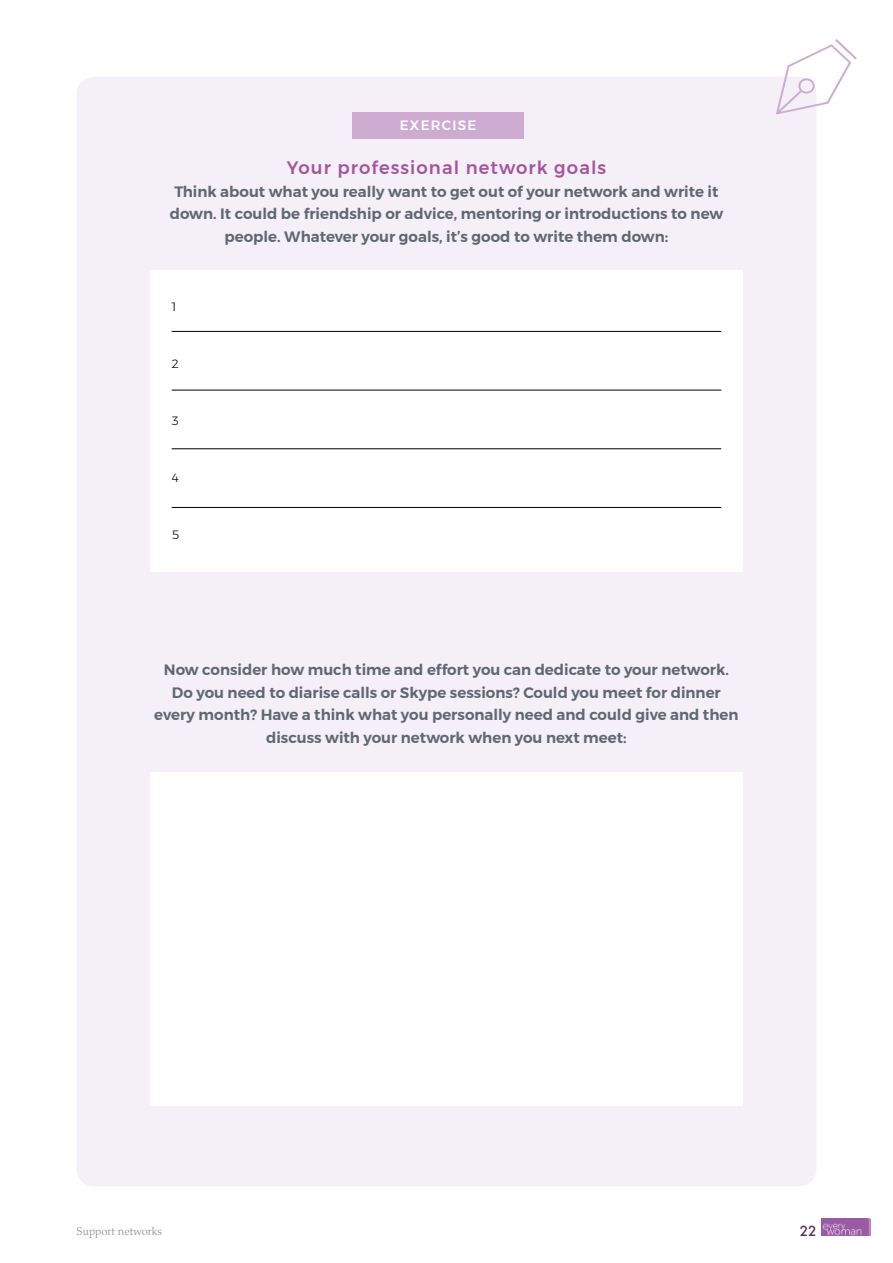
<style>
.page{position:relative;width:893px;height:1263px;background:#fff}
.page>*{position:absolute;margin:0;border:0;box-sizing:border-box;transform-origin:0 0}
.t1{font:500 18px "Montserrat";letter-spacing:.06em;color:#a2559d}
.t2{font:600 15px/22.5px "Montserrat";color:#5f6872;text-align:center}
.t3{font:500 13.5px "Montserrat";letter-spacing:.09em;color:#fff}
.t4{font:500 13.5px "Futura";color:#582c5b}
.t5{font:300 12px "Montserrat";color:#000}
.t6{font:300 11.25px "Palatino LT Pro";color:#8f8d8d}
</style>
<div class="page">
<div style="left:77px;top:77px;width:739px;height:1109px;background:#f5eff7;border-radius:18px"></div>
<img style="left:821px;top:1218px;width:50px;height:18px">
<div style="left:150px;top:270px;width:592px;height:302px;background:#fff"></div>
<div style="left:352px;top:112px;width:172px;height:26px;background:#ceacd2"></div>
<hr style="left:172px;top:331px;width:549px;height:1px;background:#000">
<hr style="left:172px;top:390px;width:549px;height:1px;background:#000">
<hr style="left:172px;top:448px;width:549px;height:1px;background:#000">
<hr style="left:172px;top:507px;width:549px;height:1px;background:#000">
<div style="left:150px;top:772px;width:592px;height:334px;background:#fff"></div>
<svg style="left:776px;top:39px;width:81px;height:75px"></svg>
<p class="t3" style="left:400px;top:115px;width:78px">EXERCISE</p>
<p class="t1" style="left:287px;top:154px;width:321px">Your professional network goals</p>
<p class="t2" style="left:170px;top:180px;width:555px">Think about what you really want to get out of your network and write it down. It could be friendship or advice, mentoring or introductions to new people. Whatever your goals, it’s good to write them down:</p>
<p class="t5" style="left:172px;top:297px;width:6px">1</p>
<p class="t5" style="left:172px;top:354px;width:8px">2</p>
<p class="t5" style="left:172px;top:411px;width:8px">3</p>
<p class="t5" style="left:172px;top:468px;width:9px">4</p>
<p class="t5" style="left:172px;top:525px;width:9px">5</p>
<p class="t2" style="left:154px;top:659px;width:586px">Now consider how much time and effort you can dedicate to your network.<br>Do you need to diarise calls or Skype sessions? Could you meet for dinner every month? Have a think what you personally need and could give and then discuss with your network when you next meet:</p>
<p class="t6" style="left:77px;top:1224px;width:87px">Support networks</p>
<p class="t4" style="left:800px;top:1221px;width:18px">22</p>
</div>
